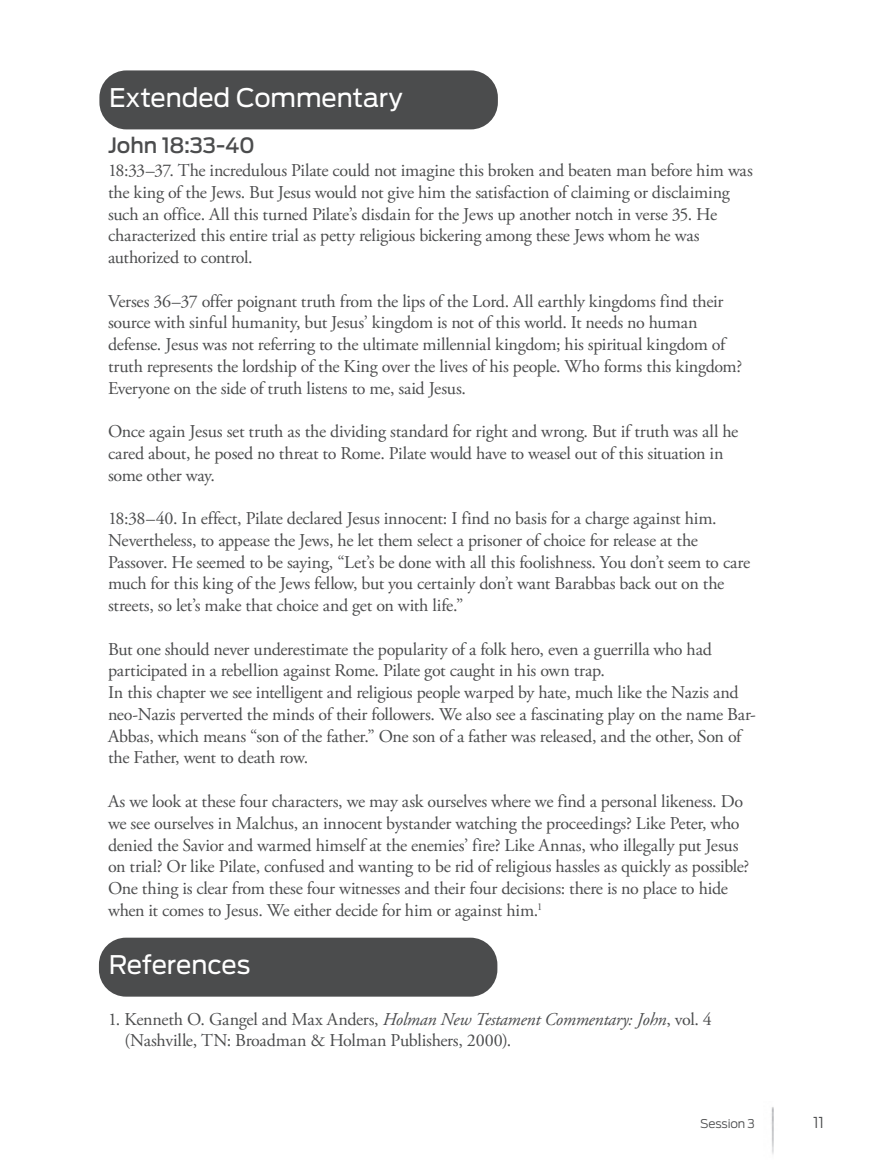
<style>
.page{position:relative;width:878px;height:1175px;background:#fff}
.page>*{position:absolute;margin:0;border:0;box-sizing:border-box;transform-origin:0 0}
.header2{font:25.5px "Antenna";letter-spacing:-.005em;color:#fff}
.subhead1{font:500 21px "Antenna";letter-spacing:-.01em;color:#4b4c4d}
.body_no_indent{font:18px/21.8px "Adobe Garamond Pro";letter-spacing:-.015em;color:#4b4c4d}
.t1{font:300 15px "Antenna";color:#4b4c4d}
.t2{font:300 12px "Antenna";letter-spacing:-.01em;color:#4b4c4d}
.s1{font-style:italic}
</style>
<div class="page">
<img style="left:771px;top:1107px;width:3px;height:47px">
<div style="left:99px;top:70px;width:399px;height:59px;background:#4b4c4d;border-radius:27px"></div>
<div style="left:99px;top:937px;width:398px;height:59px;background:#4b4c4d;border-radius:27px"></div>
<p class="header2" style="left:109px;top:83px;width:295px">Extended Commentary</p>
<p class="subhead1" style="left:108px;top:133px;width:148px">John 18:33-40</p>
<p class="body_no_indent" style="left:108px;top:160px;width:646px">18:33–37. The incredulous Pilate could not imagine this broken and beaten man before him was the king of the Jews. But Jesus would not give him the satisfaction of claiming or disclaiming such an office. All this turned Pilate’s disdain for the Jews up another notch in verse 35. He characterized this entire trial as petty religious bickering among these Jews whom he was authorized to control.</p>
<p class="body_no_indent" style="left:108px;top:290px;width:635px">Verses 36–37 offer poignant truth from the lips of the Lord. All earthly kingdoms find their source with sinful humanity, but Jesus’ kingdom is not of this world. It needs no human defense. Jesus was not referring to the ultimate millennial kingdom; his spiritual kingdom of truth represents the lordship of the King over the lives of his people. Who forms this kingdom?<br>Everyone on the side of truth listens to me, said Jesus.</p>
<p class="body_no_indent" style="left:108px;top:421px;width:631px">Once again Jesus set truth as the dividing standard for right and wrong. But if truth was all he cared about, he posed no threat to Rome. Pilate would have to weasel out of this situation in some other way.</p>
<p class="body_no_indent" style="left:108px;top:508px;width:643px">18:38–40. In effect, Pilate declared Jesus innocent: I find no basis for a charge against him.<br>Nevertheless, to appease the Jews, he let them select a prisoner of choice for release at the Passover. He seemed to be saying, “Let’s be done with all this foolishness. You don’t seem to care much for this king of the Jews fellow, but you certainly don’t want Barabbas back out on the streets, so let’s make that choice and get on with life.”</p>
<p class="body_no_indent" style="left:108px;top:638px;width:605px">But one should never underestimate the popularity of a folk hero, even a guerrilla who had participated in a rebellion against Rome. Pilate got caught in his own trap.</p>
<p class="body_no_indent" style="left:108px;top:682px;width:649px">In this chapter we see intelligent and religious people warped by hate, much like the Nazis and neo-Nazis perverted the minds of their followers. We also see a fascinating play on the name Bar-Abbas, which means “son of the father.” One son of a father was released, and the other, Son of the Father, went to death row.</p>
<p class="body_no_indent" style="left:108px;top:791px;width:642px">As we look at these four characters, we may ask ourselves where we find a personal likeness. Do we see ourselves in Malchus, an innocent bystander watching the proceedings? Like Peter, who denied the Savior and warmed himself at the enemies’ fire? Like Annas, who illegally put Jesus on trial? Or like Pilate, confused and wanting to be rid of religious hassles as quickly as possible?</p>
<p class="body_no_indent" style="left:108px;top:878px;width:621px">One thing is clear from these four witnesses and their four decisions: there is no place to hide when it comes to Jesus. We either decide for him or against him.<sup>1</sup></p>
<p class="header2" style="left:109px;top:949px;width:143px">References</p>
<p class="body_no_indent" style="left:124px;top:1008px;width:589px;text-indent:-16px">1. Kenneth O. Gangel and Max Anders, <span class="s1">Holman New Testament Commentary: John</span>, vol. 4 (Nashville, TN: Broadman &amp; Holman Publishers, 2000).</p>
<p class="t2" style="left:700px;top:1116px;width:56px">Session 3</p>
<p class="t1" style="left:813px;top:1113px;width:12px">11</p>
</div>
